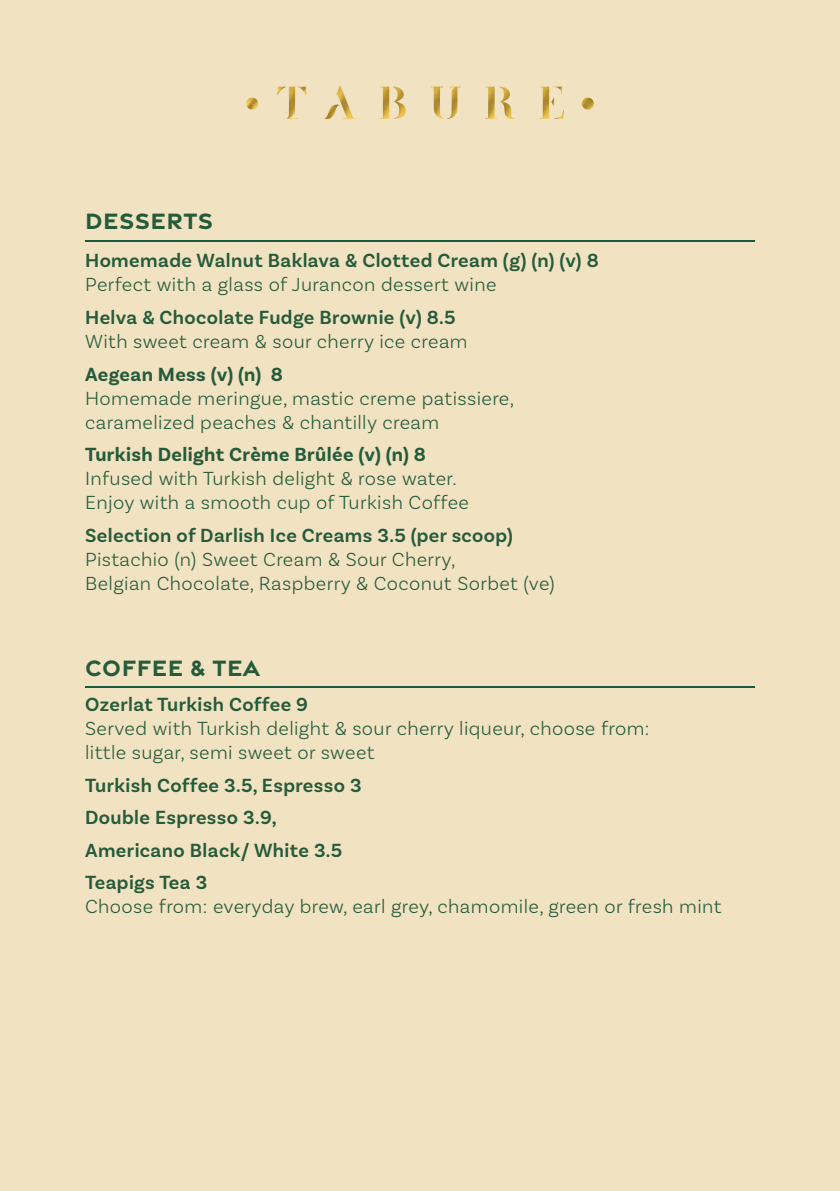
<style>
.page{position:relative;width:840px;height:1191px;background:#fff}
.page>*{position:absolute;margin:0;border:0;box-sizing:border-box;transform-origin:0 0}
.NEW_HEAD{font:700 24px "Gravesend Sans";letter-spacing:.02em;color:#255b3a}
.Body{font:300 20px/24px "Basic Sans";letter-spacing:.02em;color:#255b3a}
.Body-2{font:600 20px/24px "Basic Sans";letter-spacing:.02em;color:#255b3a}
.s1{font-weight:300}
.s2{font-weight:700}
.s3{font-weight:600}
</style>
<div class="page">
<div style="left:0;top:0;width:839px;height:1191px;background:#f1e2c2"></div>
<hr style="left:85px;top:240px;width:669px;height:2px;background:#165b3c">
<hr style="left:85px;top:687px;width:669px;height:1px;background:#165b3c">
<img style="left:431px;top:87px;width:12px;height:32px">
<img style="left:286px;top:87px;width:12px;height:32px">
<img style="left:393px;top:87px;width:13px;height:32px">
<svg style="left:297px;top:87px;width:9px;height:8px"></svg>
<svg style="left:277px;top:87px;width:9px;height:8px"></svg>
<img style="left:324px;top:105px;width:11px;height:14px">
<img style="left:539px;top:87px;width:10px;height:32px">
<img style="left:380px;top:87px;width:9px;height:32px">
<img style="left:335px;top:85px;width:21px;height:34px">
<img style="left:485px;top:87px;width:12px;height:32px">
<svg style="left:551px;top:87px;width:12px;height:32px"></svg>
<img style="left:499px;top:87px;width:15px;height:32px">
<img style="left:447px;top:87px;width:13px;height:32px">
<svg style="left:246px;top:98px;width:12px;height:12px"></svg>
<svg style="left:581px;top:98px;width:12px;height:12px"></svg>
<p class="NEW_HEAD" style="left:85px;top:205px;width:129px">DESSERTS</p>
<p class="Body-2" style="left:85px;top:249px;width:515px">Homemade Walnut Baklava &amp; Clotted Cream (g) (n) (v) 8<br><span class="s1">Perfect with a glass of Jurancon dessert wine</span></p>
<p class="Body-2" style="left:85px;top:305px;width:384px">Helva &amp; Chocolate Fudge Brownie (v) 8.5<br><span class="s1">With sweet cream &amp; sour cherry ice cream</span></p>
<p class="Body" style="left:85px;top:361px;width:430px"><span class="s2">Aegean Mess (v) (n) 8<br></span>Homemade meringue, mastic creme patissiere, caramelized peaches &amp; chantilly cream</p>
<p class="Body" style="left:85px;top:442px;width:385px"><span class="s2">Turkish Delight Crème Brûlée (v) (n) 8<br></span>Infused with Turkish delight &amp; rose water.<br>Enjoy with a smooth cup of Turkish Coffee</p>
<p class="Body" style="left:85px;top:522px;width:471px"><span class="s3">Selection of Darlish Ice Creams 3.5 (per scoop)<br></span>Pistachio (n) Sweet Cream &amp; Sour Cherry,<br>Belgian Chocolate, Raspberry &amp; Coconut Sorbet (ve)</p>
<p class="NEW_HEAD" style="left:85px;top:652px;width:176px">COFFEE &amp; TEA</p>
<p class="Body" style="left:85px;top:692px;width:565px"><span class="s3">Ozerlat Turkish Coffee 9<br></span>Served with Turkish delight &amp; sour cherry liqueur, choose from: little sugar, semi sweet or sweet</p>
<p class="Body-2" style="left:85px;top:773px;width:278px">Turkish Coffee 3.5, Espresso 3</p>
<p class="Body-2" style="left:85px;top:805px;width:193px">Double Espresso 3.9,</p>
<p class="Body-2" style="left:85px;top:838px;width:258px">Americano Black/ White 3.5</p>
<p class="Body" style="left:85px;top:870px;width:637px"><span class="s3">Teapigs Tea 3<br></span>Choose from: everyday brew, earl grey, chamomile, green or fresh mint</p>
</div>
